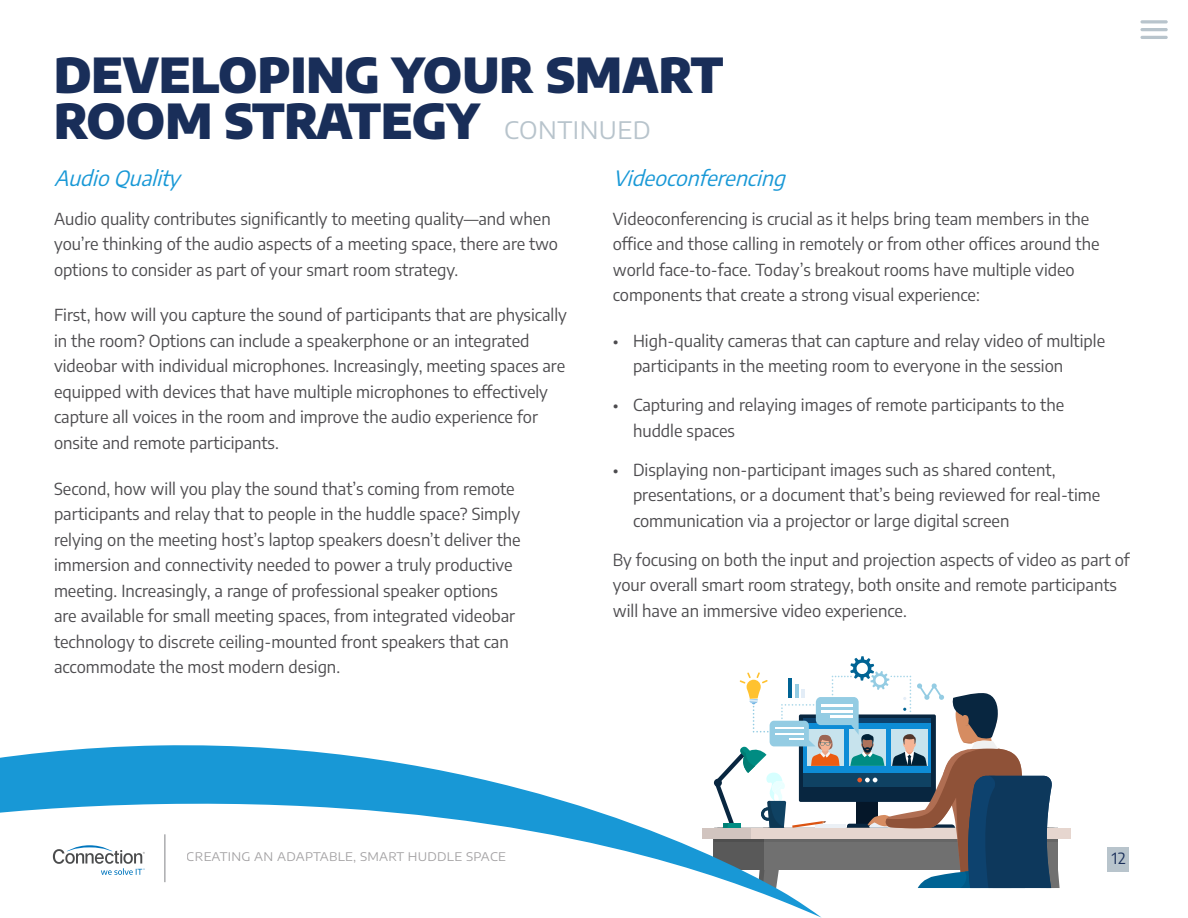
<style>
.page{position:relative;width:1188px;height:918px;background:#fff}
.page>*{position:absolute;margin:0;border:0;box-sizing:border-box;transform-origin:0 0}
.Section_Title{font:900 48px/46.5px "Encode Sans";color:#192e59}
.Intro{font:italic 21px "Encode Sans";color:#1898d6}
.Intro-2{font:16.5px/25.5px "Encode Sans";color:#4d4c4f}
.t1{font:15.45px "Encode Sans";color:#192e59}
.t2{font:11.85px "Encode Sans Expanded";letter-spacing:.02em;color:#676467}
.s1{font-family:"Encode Sans Semi Expanded";font-weight:400;font-size:24px;color:#b8c4cc}
</style>
<div class="page">
<hr style="left:1140px;top:20px;width:28px;height:3px;background:#b8c4cc;border-radius:2px">
<hr style="left:1140px;top:28px;width:28px;height:3px;background:#b8c4cc;border-radius:2px">
<hr style="left:1140px;top:36px;width:28px;height:3px;background:#b8c4cc;border-radius:2px">
<div style="left:1108px;top:847px;width:21px;height:24px;background:#b8c4cc"></div>
<div style="left:751px;top:828px;width:320px;height:10px;background:#e6d6cf"></div>
<svg style="left:739px;top:656px;width:321px;height:232px"></svg>
<svg style="left:0;top:740px;width:822px;height:178px"></svg>
<svg style="left:53px;top:845px;width:92px;height:30px"></svg>
<hr style="left:165px;top:834px;width:1px;height:48px;background:#818386">
<p class="Section_Title" style="left:54px;top:48px;width:671px">DEVELOPING YOUR SMART<br>ROOM STRATEGY <span class="s1">CONTINUED</span></p>
<p class="Intro" style="left:54px;top:163px;width:134px">AudioQuality</p>
<p class="Intro-2" style="left:54px;top:205px;width:506px">Audio quality contributes significantly to meeting quality—and when you’re thinking of the audio aspects of a meeting space, there are two options to consider as part of your smart room strategy.</p>
<p class="Intro-2" style="left:54px;top:302px;width:514px">First, how will you capture the sound of participants that are physically in the room? Options can include a speakerphone or an integrated videobar with individual microphones. Increasingly, meeting spaces are equipped with devices that have multiple microphones to effectively capture all voices in the room and improve the audio experience for onsite and remote participants.</p>
<p class="Intro-2" style="left:54px;top:475px;width:468px">Second, how will you play the sound that’s coming from remote participants and relay that to people in the huddle space? Simply relying on the meeting host’s laptop speakers doesn’t deliver the immersion and connectivity needed to power a truly productive meeting. Increasingly, a range of professional speaker options are available for small meeting spaces, from integrated videobar technology to discrete ceiling-mounted front speakers that can accommodate the most modern design.</p>
<p class="Intro" style="left:613px;top:163px;width:181px">Videoconferencing</p>
<p class="Intro-2" style="left:613px;top:205px;width:488px">Videoconferencing is crucial as it helps bring team members in the office and those calling in remotely or from other offices around the world face-to-face. Today’s breakout rooms have multiple video components that create a strong visual experience:</p>
<p class="Intro-2" style="left:633px;top:327px;width:474px;text-indent:-20px">• High-quality cameras that can capture and relay video of multiple participants in the meeting room to everyone in the session</p>
<p class="Intro-2" style="left:633px;top:392px;width:433px;text-indent:-20px">• Capturing and relaying images of remote participants to the huddle spaces</p>
<p class="Intro-2" style="left:633px;top:456px;width:469px;text-indent:-20px">• Displaying non-participant images such as shared content, presentations, or a document that’s being reviewed for real-time communication via a projector or large digital screen</p>
<p class="Intro-2" style="left:613px;top:546px;width:519px">By focusing on both the input and projection aspects of video as part of your overall smart room strategy, both onsite and remote participants will have an immersive video experience.</p>
<p class="t2" style="left:187px;top:848px;width:321px">CREATING AN ADAPTABLE, SMART HUDDLE SPACE</p>
<p class="t1" style="left:1112px;top:848px;width:15px">12</p>
</div>
